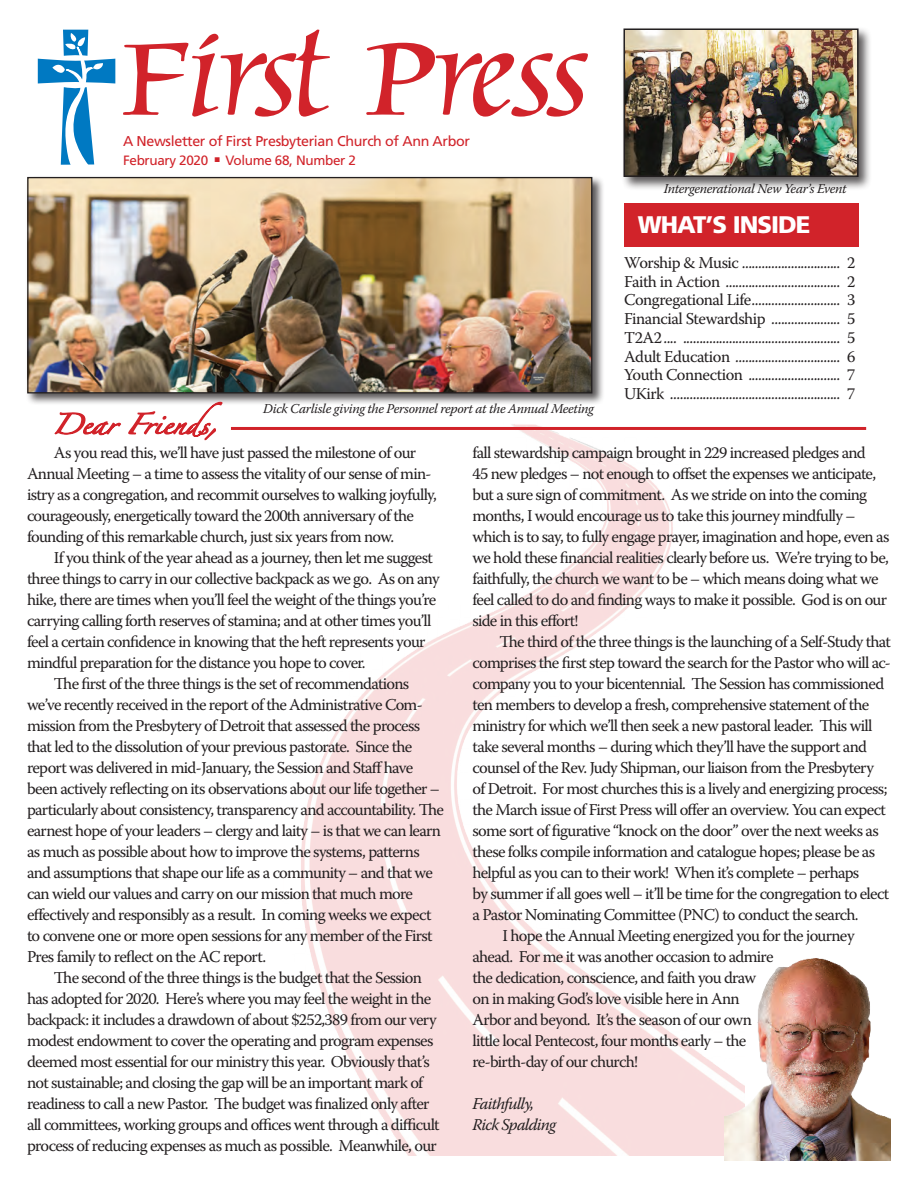
<style>
.page{position:relative;width:918px;height:1188px;background:#fff}
.page>*{position:absolute;margin:0;border:0;box-sizing:border-box;transform-origin:0 0}
.t1{font:42px "Frutiger LT Std";color:#d1232a}
.t2{font:900 24px "Frutiger LT Std";letter-spacing:-.04em;color:#fff}
.t3{font:16.5px/21px "Warnock Pro";letter-spacing:-.045em;color:#231f20}
.t4{font:italic 16.5px/21px "Warnock Pro";letter-spacing:-.05em;color:#231f20}
.t5{font:14.25px "Frutiger LT Std";letter-spacing:-.025em;color:#d1232a}
.t6{font:italic 13.5px "Warnock Pro";letter-spacing:-.025em;color:#231f20}
.t7{font:13.5px "Frutiger LT Std";letter-spacing:-.025em;color:#d1232a}
</style>
<div class="page">
<img style="left:301px;top:424px;width:424px;height:731px">
<svg style="left:123px;top:30px;width:465px;height:87px"></svg>
<svg style="left:38px;top:30px;width:77px;height:135px"></svg>
<div style="left:624px;top:204px;width:235px;height:43px;background:#d1232a"></div>
<div style="left:25px;top:175px;width:579px;height:231px;background:#231f20;opacity:.75"></div>
<img style="left:29px;top:179px;width:561px;height:212px">
<div style="left:27px;top:177px;width:565px;height:216px;border:1px solid #231f20"></div>
<svg style="left:53px;top:401px;width:171px;height:40px"></svg>
<hr style="left:231px;top:427px;width:635px;height:3px;background:#d1232a">
<img style="left:725px;top:958px;width:166px;height:203px">
<div style="left:621px;top:26px;width:252px;height:165px;background:#231f20;opacity:.75"></div>
<img style="left:626px;top:31px;width:230px;height:143px">
<div style="left:623px;top:28px;width:236px;height:149px;border:2px solid #231f20"></div>
<p class="t5" style="left:123px;top:133px;width:348px">A Newsletter of First Presbyterian Church of Ann Arbor</p>
<p class="t7" style="left:123px;top:153px;width:87px">February 2020</p>
<h1 class="t1" style="left:211px;top:123px;width:13px">.</h1>
<p class="t7" style="left:225px;top:153px;width:132px">Volume 68, Number 2</p>
<p class="t6" style="left:664px;top:181px;width:184px">Intergenerational New Year’s Event</p>
<h2 class="t2" style="left:638px;top:210px;width:174px">WHAT’S INSIDE</h2>
<p class="t3" style="left:624px;top:253px;width:233px;line-height:18.8px;text-align:justify">Worship &amp; Music .............................. 2<br>Faith in Action ................................... 2<br>Congregational Life........................... 3<br>Financial Stewardship ..................... 5<br>T2A2.... ................................................ 5<br>Adult Education ................................ 6<br>Youth Connection ............................ 7<br>UKirk .................................................... 7</p>
<p class="t6" style="left:263px;top:401px;width:332px">Dick Carlisle giving the Personnel report at the Annual Meeting</p>
<p class="t3" style="left:27px;top:441px;width:411px;text-indent:27px">As you read this, we’ll have just passed the milestone of our Annual Meeting – a time to assess the vitality of our sense of min&shy;istry as a congregation, and recommit ourselves to walking joyfully, courageously, energetically toward the 200th anniversary of the founding of this remarkable church, just six years from now.</p>
<p class="t3" style="left:54px;top:546px;width:380px">If you think of the year ahead as a journey, then let me suggest</p>
<p class="t3" style="left:27px;top:567px;width:414px">three things to carry in our collective backpack as we go. As on any</p>
<p class="t3" style="left:27px;top:588px;width:411px">hike, there are times when you’ll feel the weight of the things you’re</p>
<p class="t3" style="left:27px;top:609px;width:406px">carrying calling forth reserves of stamina; and at other times you’ll</p>
<p class="t3" style="left:27px;top:630px;width:400px">feel a certain confidence in knowing that the heft represents your</p>
<p class="t3" style="left:27px;top:651px;width:340px">mindful preparation for the distance you hope to cover.</p>
<p class="t3" style="left:54px;top:672px;width:357px">The first of the three things is the set of recommendations</p>
<p class="t3" style="left:27px;top:693px;width:397px">we’ve recently received in the report of the Administrative Com-</p>
<p class="t3" style="left:27px;top:714px;width:395px">mission from the Presbytery of Detroit that assessed the process</p>
<p class="t3" style="left:27px;top:735px;width:387px">that led to the dissolution of your previous pastorate. Since the</p>
<p class="t3" style="left:27px;top:757px;width:388px">report was delivered in mid-January, the Session and Staff have</p>
<p class="t3" style="left:27px;top:778px;width:414px">been actively reflecting on its observations about our life together –</p>
<p class="t3" style="left:27px;top:799px;width:418px">particularly about consistency, transparency and accountability. The</p>
<p class="t3" style="left:27px;top:820px;width:416px">earnest hope of your leaders – clergy and laity – is that we can learn</p>
<p class="t3" style="left:27px;top:841px;width:394px">as much as possible about how to improve the systems, patterns</p>
<p class="t3" style="left:27px;top:862px;width:408px">and assumptions that shape our life as a community – and that we</p>
<p class="t3" style="left:27px;top:883px;width:388px">can wield our values and carry on our mission that much more</p>
<p class="t3" style="left:27px;top:904px;width:406px">effectively and responsibly as a result. In coming weeks we expect</p>
<p class="t3" style="left:27px;top:925px;width:407px">to convene one or more open sessions for any member of the First</p>
<p class="t3" style="left:27px;top:946px;width:241px">Pres family to reflect on the AC report.</p>
<p class="t3" style="left:54px;top:967px;width:370px">The second of the three things is the budget that the Session</p>
<p class="t3" style="left:27px;top:988px;width:406px">has adopted for 2020. Here’s where you may feel the weight in the</p>
<p class="t3" style="left:27px;top:1009px;width:411px">backpack: it includes a drawdown of about $252,389 from our very</p>
<p class="t3" style="left:27px;top:1030px;width:408px">modest endowment to cover the operating and program expenses</p>
<p class="t3" style="left:27px;top:1051px;width:404px">deemed most essential for our ministry this year. Obviously that’s</p>
<p class="t3" style="left:27px;top:1072px;width:398px">not sustainable; and closing the gap will be an important mark of</p>
<p class="t3" style="left:27px;top:1093px;width:404px">readiness to call a new Pastor. The budget was finalized only after</p>
<p class="t3" style="left:27px;top:1114px;width:414px">all committees, working groups and offices went through a difficult</p>
<p class="t3" style="left:27px;top:1135px;width:411px">process of reducing expenses as much as possible. Meanwhile, our</p>
<p class="t3" style="left:472px;top:442px;width:419px">fall stewardship campaign brought in 229 increased pledges and<br>45 new pledges – not enough to offset the expenses we anticipate, but a sure sign of commitment. As we stride on into the coming months, I would encourage us to take this journey mindfully – which is to say, to fully engage prayer, imagination and hope, even as we hold these financial realities clearly before us. We’re trying to be, faithfully, the church we want to be – which means doing what we feel called to do and finding ways to make it possible. God is on our side in this effort!</p>
<p class="t3" style="left:499px;top:631px;width:393px">The third of the three things is the launching of a Self-Study that</p>
<p class="t3" style="left:472px;top:652px;width:420px">comprises the first step toward the search for the Pastor who will ac-</p>
<p class="t3" style="left:473px;top:673px;width:413px">company you to your bicentennial. The Session has commissioned</p>
<p class="t3" style="left:473px;top:694px;width:398px">ten members to develop a fresh, comprehensive statement of the</p>
<p class="t3" style="left:473px;top:715px;width:401px">ministry for which we’ll then seek a new pastoral leader. This will</p>
<p class="t3" style="left:473px;top:736px;width:396px">take several months – during which they’ll have the support and</p>
<p class="t3" style="left:473px;top:757px;width:403px">counsel of the Rev. Judy Shipman, our liaison from the Presbytery</p>
<p class="t3" style="left:473px;top:778px;width:417px">of Detroit. For most churches this is a lively and energizing process;</p>
<p class="t3" style="left:473px;top:799px;width:415px">the March issue of First Press will offer an overview. You can expect</p>
<p class="t3" style="left:473px;top:820px;width:408px">some sort of figurative “knock on the door” over the next weeks as</p>
<p class="t3" style="left:473px;top:841px;width:404px">these folks compile information and catalogue hopes; please be as</p>
<p class="t3" style="left:473px;top:862px;width:388px">helpful as you can to their work! When it’s complete – perhaps</p>
<p class="t3" style="left:473px;top:883px;width:418px">by summer if all goes well – it’ll be time for the congregation to elect</p>
<p class="t3" style="left:473px;top:904px;width:388px">a Pastor Nominating Committee (PNC) to conduct the search.</p>
<p class="t3" style="left:503px;top:925px;width:353px">I hope the Annual Meeting energized you for the journey</p>
<p class="t3" style="left:472px;top:946px;width:303px">ahead. For me it was another occasion to admire</p>
<p class="t3" style="left:472px;top:967px;width:285px">the dedication, conscience, and faith you draw</p>
<p class="t3" style="left:472px;top:988px;width:269px">on in making God’s love visible here in Ann</p>
<p class="t3" style="left:472px;top:1009px;width:281px">Arbor and beyond. It’s the season of our own</p>
<p class="t3" style="left:472px;top:1030px;width:275px">little local Pentecost, four months early – the</p>
<p class="t3" style="left:472px;top:1051px;width:167px">re-birth-day of our church!</p>
<p class="t4" style="left:472px;top:1093px;width:85px">Faithfully,<br>Rick Spalding</p>
</div>
